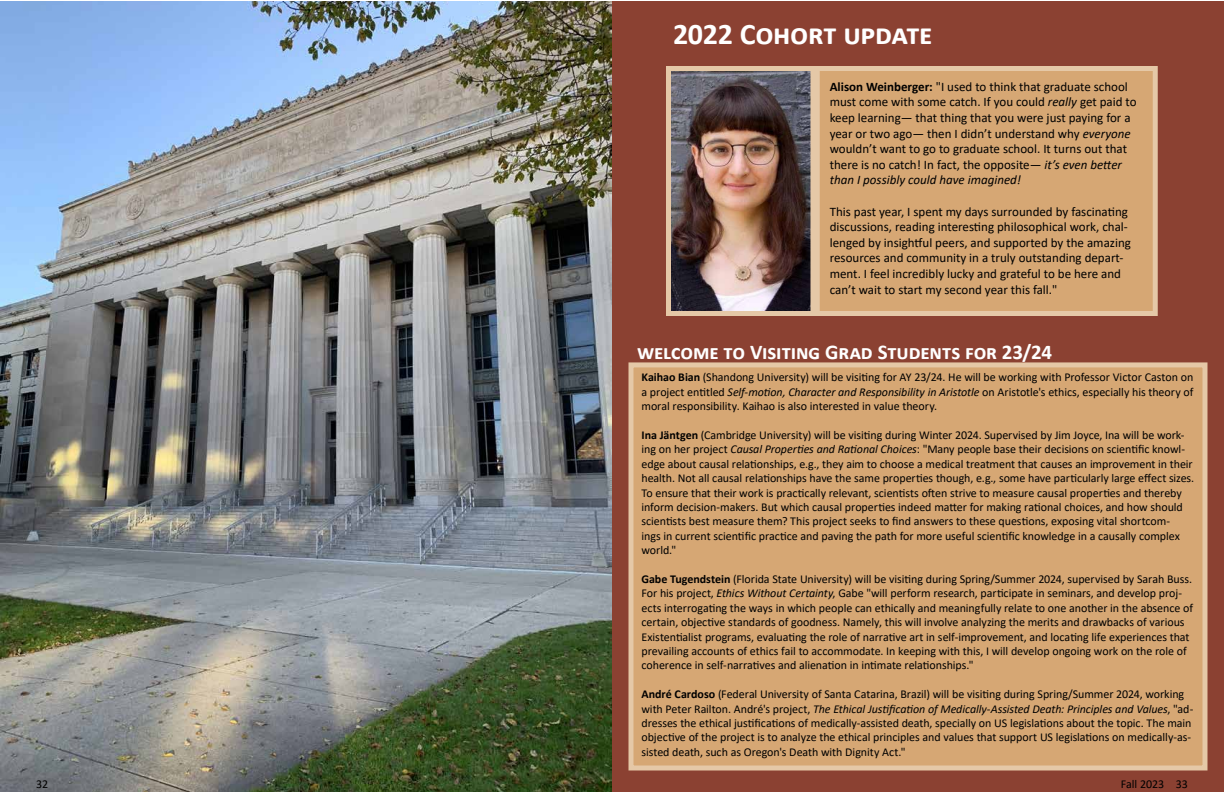
<style>
.page{position:relative;width:1224px;height:792px;background:#fff}
.page>*{position:absolute;margin:0;border:0;box-sizing:border-box;transform-origin:0 0}
.t1{font:700 30px "Calibri";letter-spacing:-.01em;color:#fff}
.t2{font:700 21px "Calibri";letter-spacing:-.005em;color:#fff}
.t3{font:13px/15.6px "Calibri";color:#000}
.t4{font:12px/14.4px "Calibri";letter-spacing:-.005em;color:#000}
.s1{font-weight:700}
.s2{font-style:italic}
</style>
<div class="page">
<div style="left:612px;top:1px;width:612px;height:288px;background:#8b4132"></div>
<div style="left:612px;top:288px;width:612px;height:504px;background:#8b4132"></div>
<div style="left:817px;top:68px;width:338px;height:246px;background:#d6a774"></div>
<div style="left:815px;top:66px;width:343px;height:250px;border:5px solid #e5c8a7"></div>
<div style="left:631px;top:365px;width:574px;height:403px;background:#d6a774"></div>
<div style="left:628px;top:362px;width:580px;height:408px;border:5px solid #e5c8a7"></div>
<img style="left:0;top:1px;width:612px;height:791px">
<img style="left:672px;top:72px;width:138px;height:238px">
<div style="left:666px;top:66px;width:150px;height:250px;border:5px solid #e5c8a7"></div>
<h1 class="t1" style="left:673px;top:12px;width:261px">2022 Cohort update</h1>
<p class="t3" style="left:830px;top:78px;width:308px"><span class="s1">Alison Weinberger:</span> "I used to think that graduate school must come with some catch. If you could <span class="s2">really</span> get paid to keep learning— that thing that you were just paying for a year or two ago— then I didn’t understand why <span class="s2">everyone </span>wouldn’t want to go to graduate school. It turns out that there is no catch! In fact, the opposite— <span class="s2">it’s even better than I possibly could have imagined!</span></p>
<p class="t3" style="left:830px;top:203px;width:303px">This past year, I spent my days surrounded by fascinating discussions, reading interesting philosophical work, chal&shy;lenged by insightful peers, and supported by the amazing resources and community in a truly outstanding depart&shy;ment. I feel incredibly lucky and grateful to be here and can’t wait to start my second year this fall."</p>
<h2 class="t2" style="left:637px;top:337px;width:417px">welcome to Visiting Grad Students for 23/24</h2>
<p class="t4" style="left:642px;top:370px;width:554px;text-align:justify"><span class="s1">Kaihao Bian</span> (Shandong University) will be visiting for AY 23/24. He will be working with Professor Victor Caston on a project entitled <span class="s2">Self-motion, Character and Responsibility in Aristotle</span> on Aristotle's ethics, especially his theory of moral responsibility. Kaihao is also interested in value theory.</p>
<p class="t4" style="left:641px;top:428px;width:554px"><span class="s1">Ina Jäntgen</span> (Cambridge University) will be visiting during Winter 2024. Supervised by Jim Joyce, Ina will be work&shy;ing on her project <span class="s2">Causal Properties and Rational Choices</span>: "Many people base their decisions on scientific knowl&shy;edge about causal relationships, e.g., they aim to choose a medical treatment that causes an improvement in their health. Not all causal relationships have the same properties though, e.g., some have particularly large effect sizes.<br>To ensure that their work is practically relevant, scientists often strive to measure causal properties and thereby inform decision-makers. But which causal properties indeed matter for making rational choices, and how should scientists best measure them? This project seeks to find answers to these questions, exposing vital shortcom-<br>ings in current scientific practice and paving the path for more useful scientific knowledge in a causally complex world."</p>
<p class="t4" style="left:641px;top:572px;width:553px"><span class="s1">Gabe Tugendstein</span> (Florida State University) will be visiting during Spring/Summer 2024, supervised by Sarah Buss.<br>For his project, <span class="s2">Ethics Without Certainty</span>, Gabe "will perform research, participate in seminars, and develop proj&shy;ects interrogating the ways in which people can ethically and meaningfully relate to one another in the absence of certain, objective standards of goodness. Namely, this will involve analyzing the merits and drawbacks of various Existentialist programs, evaluating the role of narrative art in self-improvement, and locating life experiences that prevailing accounts of ethics fail to accommodate. In keeping with this, I will develop ongoing work on the role of coherence in self-narratives and alienation in intimate relationships."</p>
<p class="t4" style="left:641px;top:687px;width:553px"><span class="s1">André Cardoso</span> (Federal University of Santa Catarina, Brazil) will be visiting during Spring/Summer 2024, working with Peter Railton. André's project, <span class="s2">The Ethical Justification of Medically-Assisted Death: Principles and Values</span>, "ad&shy;dresses the ethical justifications of medically-assisted death, specially on US legislations about the topic. The main objective of the project is to analyze the ethical principles and values that support US legislations on medically-as&shy;sisted death, such as Oregon's Death with Dignity Act."</p>
<p class="t4" style="left:36px;top:777px;width:14px">32</p>
<p class="t4" style="left:1121px;top:777px;width:69px">Fall 2023 33</p>
</div>
